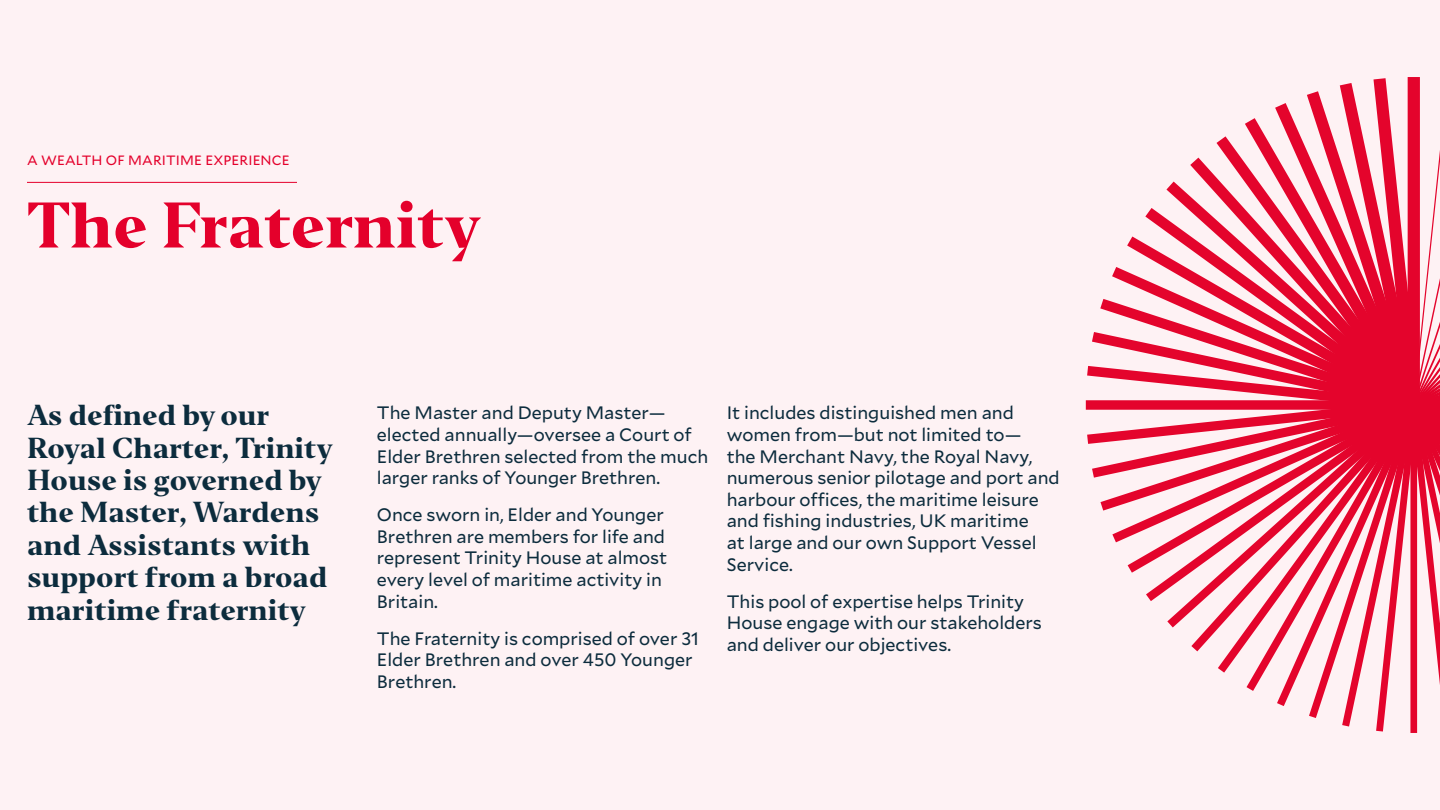
<style>
.page{position:relative;width:1440px;height:810px;background:#fef2f4}
.page>*{position:absolute;margin:0;border:0;box-sizing:border-box;transform-origin:0 0}
.t1{font:800 60px "Editor";color:#e4002b}
.t2{font:800 27px/32.4px "Editor";color:#0c2c3d}
.t3{font:18px/21.6px "Mallory";color:#0c2c3d}
.t4{font:13.5px "Mallory";letter-spacing:.01em;color:#e4002b}
</style>
<div class="page">
<hr style="left:27px;top:182px;width:270px;height:1px;background:#e4002b">
<svg style="left:1086px;top:77px;width:354px;height:656px"></svg>
<p class="t4" style="left:27px;top:151px;width:264px">A WEALTH OF MARITIME EXPERIENCE</p>
<h1 class="t1" style="left:27px;top:187px;width:456px">The Fraternity</h1>
<h2 class="t2" style="left:27px;top:400px;width:308px">As defined by our<br>Royal Charter, Trinity<br>House is governed by the Master, Wardens and Assistants with support from a broad maritime fraternity</h2>
<p class="t3" style="left:377px;top:401px;width:333px">The Master and Deputy Master— elected annually—oversee a Court of Elder Brethren selected from the much larger ranks of Younger Brethren.</p>
<p class="t3" style="left:377px;top:503px;width:292px">Once sworn in, Elder and Younger<br>Brethren are members for life and represent Trinity House at almost every level of maritime activity in<br>Britain.</p>
<p class="t3" style="left:377px;top:626px;width:324px">The Fraternity is comprised of over 31<br>Elder Brethren and over 450 Younger<br>Brethren.</p>
<p class="t3" style="left:727px;top:401px;width:335px">It includes distinguished men and women from—but not limited to—<br>the Merchant Navy, the Royal Navy, numerous senior pilotage and port and harbour offices, the maritime leisure and fishing industries, UK maritime<br>at large and our own Support Vessel<br>Service.</p>
<p class="t3" style="left:727px;top:589px;width:317px">This pool of expertise helps Trinity<br>House engage with our stakeholders and deliver our objectives.</p>
</div>
